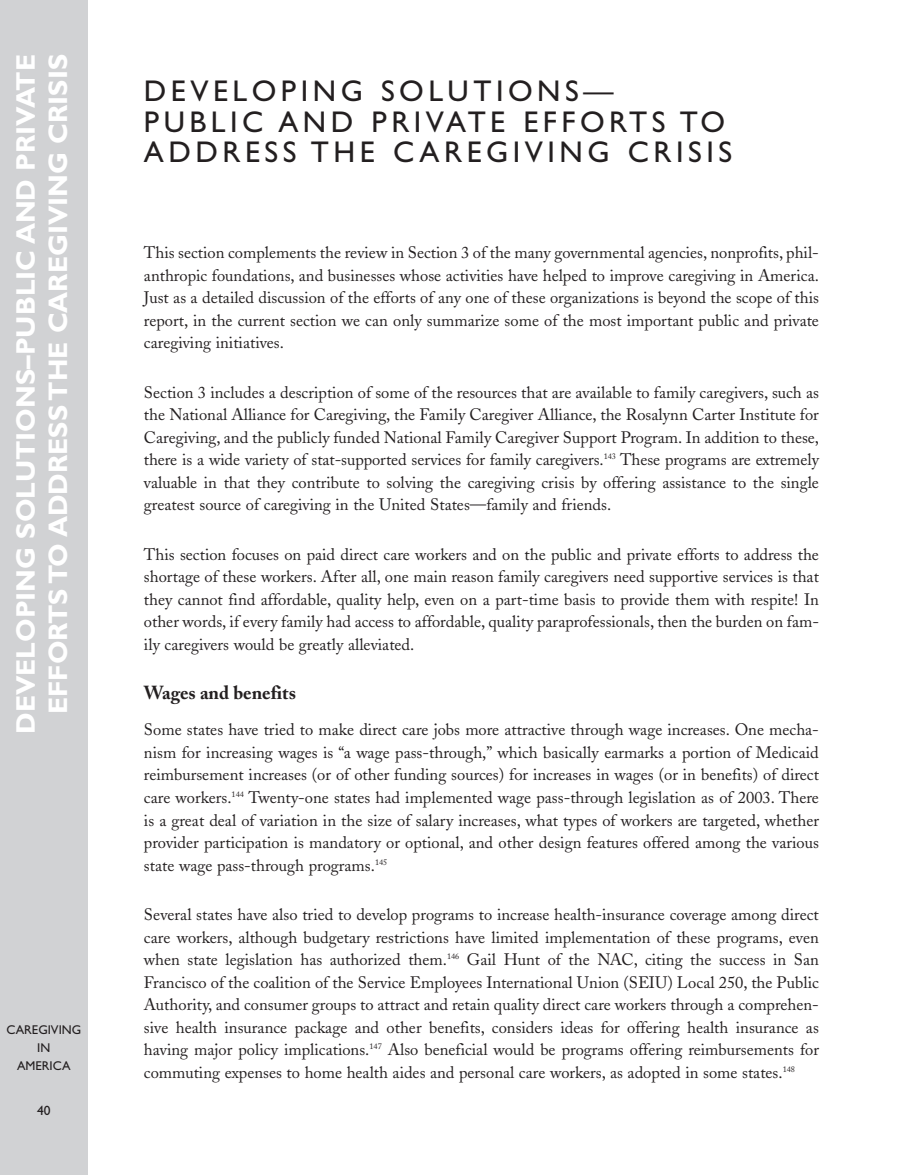
<style>
.page{position:relative;width:918px;height:1175px;background:#fff}
.page>*{position:absolute;margin:0;border:0;box-sizing:border-box;transform-origin:0 0}
.t1{font:30px/30px "Gill Sans";letter-spacing:.15em;color:#231f20}
.t2{font:700 27px/32.4px "Gill Sans";color:#fff;text-align:right}
.t3{font:700 18.75px "Adobe Caslon";color:#231f20}
.t4{font:16.5px/22.5px "Adobe Caslon";color:#231f20;text-align:justify}
.t5{font:13.5px "Gill Sans";color:#231f20}
.t6{font:12.75px/18px "Gill Sans";color:#231f20;text-align:center}
</style>
<div class="page">
<div style="left:0;top:0;width:88px;height:1174px;background:#d1d2d4"></div>
<h2 class="t2" style="left:13px;top:734px;width:681px;rotate:-90deg">DEVELOPING SOLUTIONS–PUBLIC AND PRIVATE<br>EFFORTS TO ADDRESS THE CAREGIVING CRISIS</h2>
<p class="t6" style="left:6px;top:1022px;width:76px">CAREGIVING<br>IN<br>AMERICA</p>
<p class="t5" style="left:37px;top:1105px;width:15px">40</p>
<h1 class="t1" style="left:144px;top:80px;width:590px">DEVELOPING SOLUTIONS—<br>PUBLIC AND PRIVATE EFFORTS TO<br>ADDRESS THE CAREGIVING CRISIS</h1>
<p class="t4" style="left:144px;top:243px;width:677px">This section complements the review in Section 3 of the many governmental agencies, nonprofits, phil&shy;anthropic foundations, and businesses whose activities have helped to improve caregiving in America.<br>Just as a detailed discussion of the efforts of any one of these organizations is beyond the scope of this report, in the current section we can only summarize some of the most important public and private caregiving initiatives.</p>
<p class="t4" style="left:144px;top:383px;width:677px">Section 3 includes a description of some of the resources that are available to family caregivers, such as the National Alliance for Caregiving, the Family Caregiver Alliance, the Rosalynn Carter Institute for Caregiving, and the publicly funded National Family Caregiver Support Program. In addition to these, there is a wide variety of stat-supported services for family caregivers.<sup>143</sup> These programs are extremely valuable in that they contribute to solving the caregiving crisis by offering assistance to the single greatest source of caregiving in the United States—family and friends.</p>
<p class="t4" style="left:144px;top:545px;width:677px">This section focuses on paid direct care workers and on the public and private efforts to address the shortage of these workers. After all, one main reason family caregivers need supportive services is that they cannot find affordable, quality help, even on a part-time basis to provide them with respite! In other words, if every family had access to affordable, quality paraprofessionals, then the burden on fam&shy;ily caregivers would be greatly alleviated.</p>
<p class="t3" style="left:144px;top:685px;width:153px">Wages and benefits</p>
<p class="t4" style="left:144px;top:720px;width:677px">Some states have tried to make direct care jobs more attractive through wage increases. One mecha&shy;nism for increasing wages is “a wage pass-through,” which basically earmarks a portion of Medicaid reimbursement increases (or of other funding sources) for increases in wages (or in benefits) of direct care workers.<sup>144</sup> Twenty-one states had implemented wage pass-through legislation as of 2003. There is a great deal of variation in the size of salary increases, what types of workers are targeted, whether provider participation is mandatory or optional, and other design features offered among the various state wage pass-through programs.<sup>145</sup></p>
<p class="t4" style="left:144px;top:905px;width:677px">Several states have also tried to develop programs to increase health-insurance coverage among direct care workers, although budgetary restrictions have limited implementation of these programs, even when state legislation has authorized them.<sup>146</sup> Gail Hunt of the NAC, citing the success in San Francisco of the coalition of the Service Employees International Union (SEIU) Local 250, the Public Authority, and consumer groups to attract and retain quality direct care workers through a comprehen&shy;sive health insurance package and other benefits, considers ideas for offering health insurance as having major policy implications.<sup>147</sup> Also beneficial would be programs offering reimbursements for commuting expenses to home health aides and personal care workers, as adopted in some states.<sup>148</sup></p>
</div>
